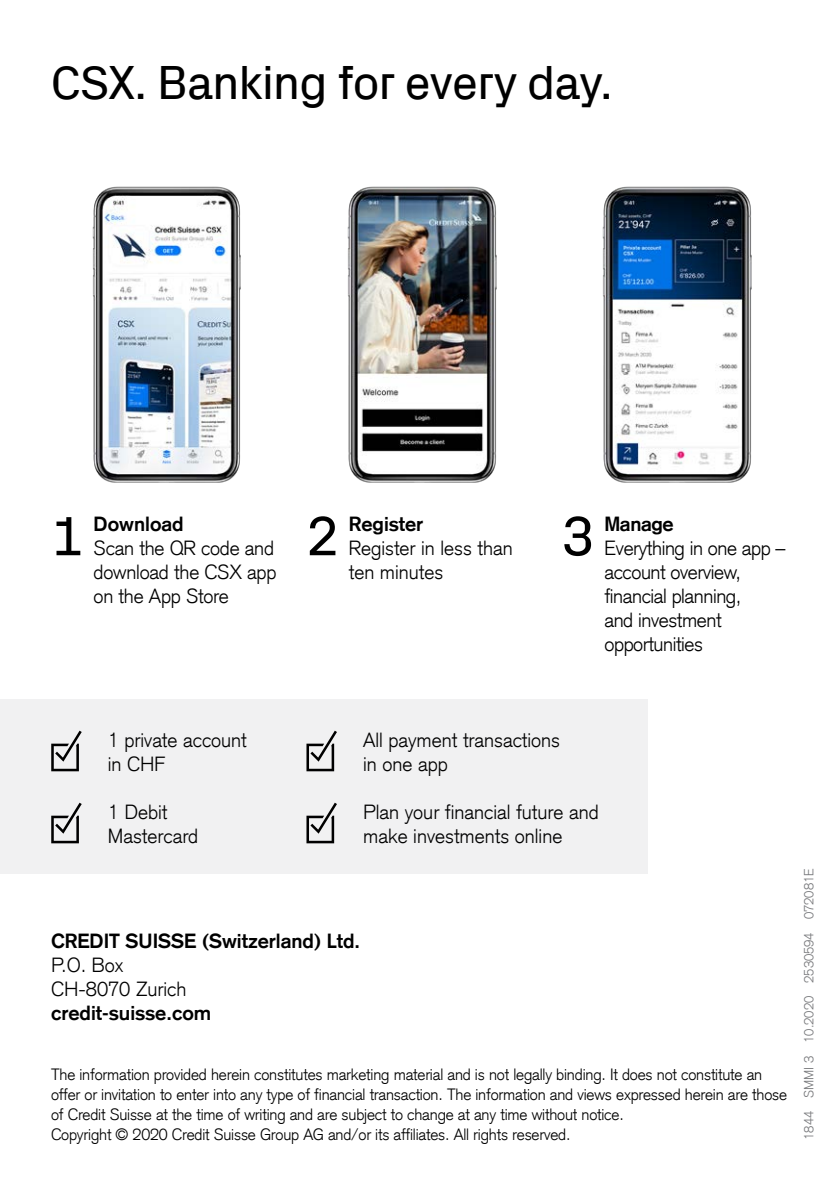
<style>
.page{position:relative;width:840px;height:1191px;background:#fff}
.page>*{position:absolute;margin:0;border:0;box-sizing:border-box;transform-origin:0 0}
.t1{font:56px "Credit Suisse Headline";color:#000}
.t2{font:48px "Credit Suisse Headline";color:#000}
.t3{font:300 20px/24px "Credit Suisse Type";color:#000}
.t4{font:300 20px/24px "Credit Suisse Type";letter-spacing:-.02em;color:#000}
.t5{font:700 20px "Credit Suisse Type";color:#000}
.t6{font:300 16px/20px "Credit Suisse Type";letter-spacing:-.01em;color:#000}
.t7{font:300 13px "Credit Suisse Type";color:#77787b}
</style>
<div class="page">
<div style="left:0;top:699px;width:646px;height:175px;background:#f1f1f2"></div>
<img style="left:92px;top:186px;width:149px;height:297px">
<img style="left:347px;top:186px;width:150px;height:297px">
<img style="left:602px;top:186px;width:150px;height:297px">
<svg style="left:51px;top:730px;width:31px;height:41px"></svg>
<svg style="left:51px;top:802px;width:31px;height:41px"></svg>
<svg style="left:306px;top:730px;width:31px;height:41px"></svg>
<svg style="left:306px;top:802px;width:31px;height:41px"></svg>
<h1 class="t2" style="left:51px;top:48px;width:562px">CSX. Banking for every day.</h1>
<p class="t1" style="left:51px;top:495px;width:34px">1</p>
<p class="t1" style="left:306px;top:495px;width:34px">2</p>
<p class="t1" style="left:561px;top:495px;width:34px">3</p>
<p class="t5" style="left:94px;top:512px;width:92px">Download</p>
<p class="t5" style="left:348px;top:512px;width:76px">Register</p>
<p class="t5" style="left:604px;top:512px;width:71px">Manage</p>
<p class="t3" style="left:94px;top:536px;width:182px">Scan the QR code and</p>
<p class="t3" style="left:348px;top:536px;width:165px">Register in less than</p>
<p class="t4" style="left:604px;top:536px;width:182px">Everything in one app –</p>
<p class="t3" style="left:94px;top:560px;width:184px">download the CSX app</p>
<p class="t3" style="left:348px;top:560px;width:96px">ten minutes</p>
<p class="t4" style="left:604px;top:560px;width:138px">account overview,</p>
<p class="t3" style="left:94px;top:584px;width:137px">on the App Store</p>
<p class="t4" style="left:604px;top:584px;width:138px">financial planning, and investment opportunities</p>
<p class="t3" style="left:108px;top:728px;width:140px">1 private account</p>
<p class="t3" style="left:363px;top:728px;width:198px">All payment transactions</p>
<p class="t3" style="left:108px;top:752px;width:59px">in CHF</p>
<p class="t3" style="left:363px;top:752px;width:86px">in one app</p>
<p class="t3" style="left:108px;top:800px;width:61px">1 Debit</p>
<p class="t3" style="left:363px;top:800px;width:237px">Plan your financial future and</p>
<p class="t3" style="left:108px;top:824px;width:92px">Mastercard</p>
<p class="t3" style="left:363px;top:824px;width:200px">make investments online</p>
<p class="t5" style="left:51px;top:929px;width:310px">CREDIT SUISSE (Switzerland) Ltd.</p>
<p class="t3" style="left:51px;top:953px;width:137px">P.O. Box<br>CH-8070 Zurich</p>
<p class="t5" style="left:51px;top:1001px;width:162px">credit-suisse.com</p>
<p class="t6" style="left:51px;top:1064px;width:737px">The information provided herein constitutes marketing material and is not legally binding. It does not constitute an offer or invitation to enter into any type of financial transaction. The information and views expressed herein are those of Credit Suisse at the time of writing and are subject to change at any time without notice.<br>Copyright © 2020 Credit Suisse Group AG and/or its affiliates. All rights reserved.</p>
<p class="t7" style="left:800px;top:1139px;width:273px;rotate:-90deg">1844 SMMI 3 10.2020 2530594 072081E</p>
</div>
